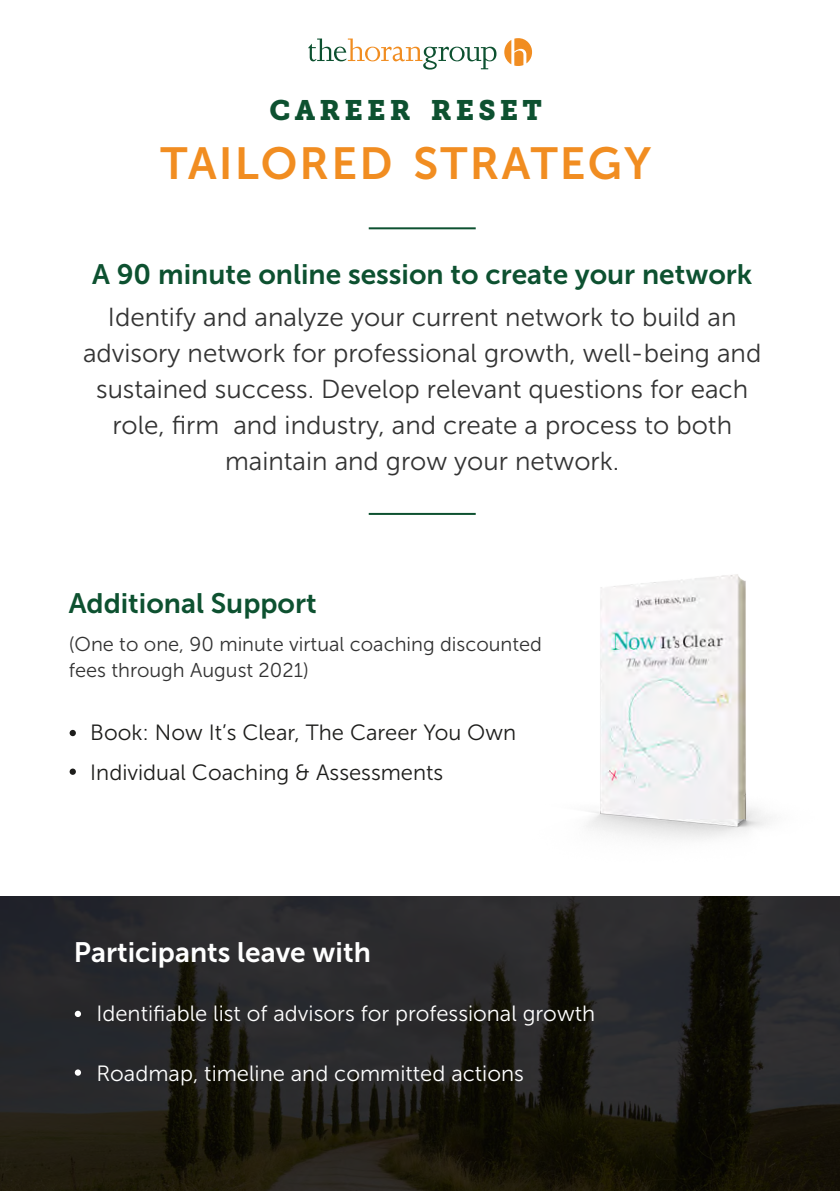
<style>
.page{position:relative;width:840px;height:1191px;background:#fff}
.page>*{position:absolute;margin:0;border:0;box-sizing:border-box;transform-origin:0 0}
.t1{font:44.8px "Museo Sans 700";letter-spacing:.05em;color:#f18d21}
.t2{font:28px "Museo Sans 700";color:#0d5130}
.t3{font:28px "Museo Sans 700";color:#fff}
.t4{font:28px "Museo Slab 900";letter-spacing:.15em;color:#0d5130}
.t5{font:26px/36px "Museo Sans 300";color:#333;text-align:center}
.t6{font:22px "Museo Sans 300";color:#fff}
.t7{font:22px/40px "Museo Sans 300";color:#1d1d1b}
.t8{font:20px/26px "Museo Sans 300";color:#333}
</style>
<div class="page">
<hr style="left:368px;top:227px;width:107px;height:2px;background:#0d5130">
<hr style="left:368px;top:513px;width:107px;height:2px;background:#0d5130">
<svg style="left:0;top:896px;width:839px;height:295px;background:#21201d"></svg>
<div style="left:75px;top:1010px;width:6px;height:7px;background:#fff;border-radius:50%"></div>
<svg style="left:75px;top:1069px;width:6px;height:6px"></svg>
<svg style="left:70px;top:730px;width:6px;height:6px"></svg>
<div style="left:70px;top:768px;width:6px;height:7px;background:#1d1d1b;border-radius:50%"></div>
<svg style="left:504px;top:38px;width:27px;height:28px"></svg>
<svg style="left:308px;top:39px;width:188px;height:31px"></svg>
<img style="left:587px;top:574px;width:184px;height:266px">
<p class="t4" style="left:269px;top:94px;width:274px">CAREER RESET</p>
<h1 class="t1" style="left:160px;top:139px;width:492px">TAILORED STRATEGY</h1>
<p class="t2" style="left:92px;top:259px;width:661px">A 90 minute online session to create your network</p>
<p class="t5" style="left:83px;top:300px;width:679px">Identify and analyze your current network to build an advisory network for professional growth, well-being and sustained success. Develop relevant questions for each role, firm and industry, and create a process to both maintain and grow your network.</p>
<p class="t2" style="left:69px;top:587px;width:249px">Additional Support</p>
<p class="t8" style="left:69px;top:631px;width:474px">(One to one, 90 minute virtual coaching discounted fees through August 2021)</p>
<p class="t7" style="left:90px;top:713px;width:427px">Book: Now It’s Clear, The Career You Own<br>Individual Coaching &amp; Assessments</p>
<p class="t3" style="left:74px;top:936px;width:298px">Participants leave with</p>
<p class="t6" style="left:96px;top:1002px;width:500px">Identifiable list of advisors for professional growth</p>
<p class="t6" style="left:96px;top:1062px;width:428px">Roadmap, timeline and committed actions</p>
</div>
